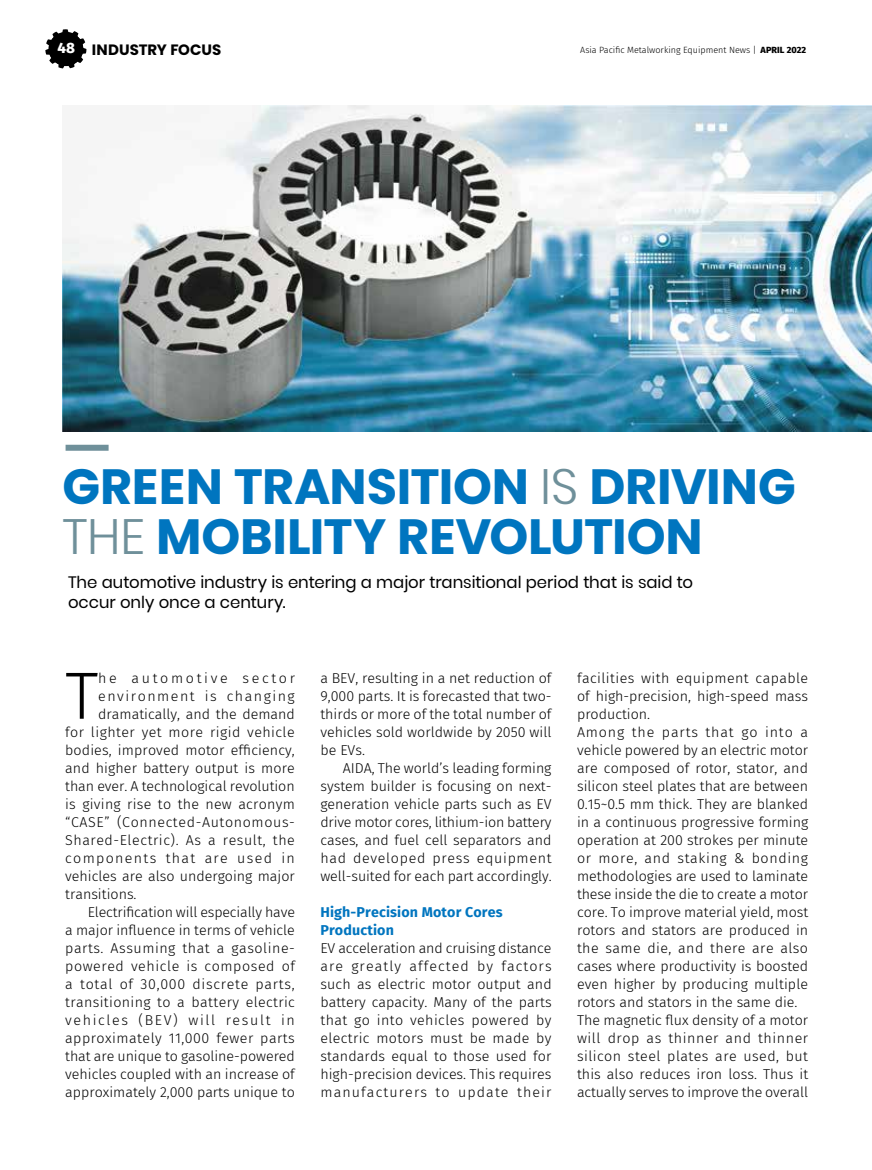
<style>
.page{position:relative;width:872px;height:1170px;background:#fff}
.page>*{position:absolute;margin:0;border:0;box-sizing:border-box;transform-origin:0 0}
.t1{font:300 66.75px "Fira Sans";color:#000}
.t2{font:700 49.5px/49.5px "Poppins";letter-spacing:-.005em;color:#0075bf}
.t3{font:16.5px/19.8px "Poppins";color:#000}
.t4{font:700 15px "Poppins";letter-spacing:.005em;color:#000}
.t5{font:800 15px "Fira Sans";color:#fff}
.t6{font:300 14.25px/18px "Fira Sans";color:#000;text-align:justify}
.t7{font:300 14.25px "Fira Sans";letter-spacing:.04em;color:#000}
.t8{font:700 14.25px/18px "Fira Sans";letter-spacing:.01em;color:#0075bf}
.t9{font:300 14.25px "Fira Sans";letter-spacing:.025em;color:#000}
.t10{font:300 14.25px "Fira Sans";letter-spacing:.03em;color:#000}
.t11{font:300 14.25px "Fira Sans";letter-spacing:.035em;color:#000}
.t12{font:300 14.25px "Fira Sans";letter-spacing:.045em;color:#000}
.t13{font:300 14.25px "Fira Sans";letter-spacing:.05em;color:#000}
.t14{font:300 14.25px "Fira Sans";letter-spacing:.02em;color:#000}
.t15{font:300 14.25px "Fira Sans";letter-spacing:.115em;color:#000}
.t16{font:300 14.25px "Fira Sans";letter-spacing:.095em;color:#000}
.t17{font:300 14.25px "Fira Sans";letter-spacing:.105em;color:#000}
.t18{font:300 14.25px "Fira Sans";letter-spacing:.185em;color:#000}
.t19{font:300 9px "Fira Sans";color:#000}
.s1{font-weight:800}
.s2{font-weight:300;color:#6f909a}
</style>
<div class="page">
<svg style="left:45px;top:29px;width:41px;height:39px"></svg>
<img style="left:63px;top:106px;width:809px;height:326px">
<div style="left:66px;top:444px;width:43px;height:6px;background:#6f909a"></div>
<p class="t5" style="left:57px;top:35px;width:19px">48</p>
<p class="t19" style="left:580px;top:43px;width:227px">Asia Pacific Metalworking Equipment News | <span class="s1">APRIL 2022</span></p>
<p class="t4" style="left:92px;top:41px;width:131px">INDUSTRY FOCUS</p>
<h2 class="t2" style="left:62px;top:462px;width:735px">GREEN TRANSITION <span class="s2">IS</span> DRIVING<br><span class="s2">THE</span> MOBILITY REVOLUTION</h2>
<p class="t3" style="left:68px;top:572px;width:626px">The automotive industry is entering a major transitional period that is said to occur only once a century.</p>
<h1 class="t1" style="left:65px;top:648px;width:35px">T</h1>
<p class="t18" style="left:98px;top:667px;width:198px">he automotive sector</p>
<p class="t17" style="left:98px;top:685px;width:198px">environment is changing</p>
<p class="t6" style="left:98px;top:704px;width:198px">dramatically, and the demand</p>
<p class="t10" style="left:65px;top:721px;width:231px">for lighter yet more rigid vehicle</p>
<p class="t6" style="left:65px;top:740px;width:231px">bodies, improved motor efficiency,</p>
<p class="t6" style="left:65px;top:758px;width:231px">and higher battery output is more</p>
<p class="t6" style="left:65px;top:776px;width:231px">than ever. A technological revolution</p>
<p class="t14" style="left:65px;top:793px;width:231px">is giving rise to the new acronym</p>
<p class="t12" style="left:65px;top:811px;width:231px">“CASE” (Connected-Autonomous-</p>
<p class="t7" style="left:65px;top:829px;width:231px">Shared-Electric). As a result, the</p>
<p class="t16" style="left:65px;top:847px;width:231px">components that are used in</p>
<p class="t6" style="left:65px;top:866px;width:231px">vehicles are also undergoing major</p>
<p class="t6" style="left:65px;top:884px;width:73px">transitions.</p>
<p class="t6" style="left:88px;top:902px;width:209px">Electrification will especially have</p>
<p class="t6" style="left:65px;top:920px;width:231px">a major influence in terms of vehicle</p>
<p class="t7" style="left:65px;top:937px;width:231px">parts. Assuming that a gasoline-</p>
<p class="t7" style="left:65px;top:955px;width:231px">powered vehicle is composed of</p>
<p class="t13" style="left:65px;top:973px;width:231px">a total of 30,000 discrete parts,</p>
<p class="t9" style="left:65px;top:991px;width:231px">transitioning to a battery electric</p>
<p class="t15" style="left:65px;top:1009px;width:231px">vehicles (BEV) will result in</p>
<p class="t11" style="left:65px;top:1027px;width:231px">approximately 11,000 fewer parts</p>
<p class="t6" style="left:65px;top:1046px;width:231px">that are unique to gasoline-powered</p>
<p class="t6" style="left:65px;top:1064px;width:231px">vehicles coupled with an increase of</p>
<p class="t6" style="left:65px;top:1082px;width:231px">approximately 2,000 parts unique to</p>
<p class="t6" style="left:320px;top:668px;width:233px">a BEV, resulting in a net reduction of 9,000 parts. It is forecasted that two&shy;thirds or more of the total number of vehicles sold worldwide by 2050 will be EVs.</p>
<p class="t6" style="left:320px;top:758px;width:233px;text-indent:23px">AIDA, The world’s leading forming system builder is focusing on next&shy;generation vehicle parts such as EV drive motor cores, lithium-ion battery cases, and fuel cell separators and had developed press equipment well-suited for each part accordingly.</p>
<p class="t8" style="left:320px;top:901px;width:184px">High-Precision Motor Cores<br>Production</p>
<p class="t6" style="left:320px;top:938px;width:233px">EV acceleration and cruising distance are greatly affected by factors such as electric motor output and battery capacity. Many of the parts that go into vehicles powered by electric motors must be made by standards equal to those used for high-precision devices. This requires manufacturers to update their</p>
<p class="t6" style="left:577px;top:668px;width:233px;text-align:left">facilities with equipment capable of high-precision, high-speed mass production.<br>Among the parts that go into a vehicle powered by an electric motor are composed of rotor, stator, and silicon steel plates that are between 0.15~0.5 mm thick. They are blanked in a continuous progressive forming operation at 200 strokes per minute or more, and staking &amp; bonding methodologies are used to laminate these inside the die to create a motor core. To improve material yield, most rotors and stators are produced in the same die, and there are also cases where productivity is boosted even higher by producing multiple rotors and stators in the same die.<br>The magnetic flux density of a motor will drop as thinner and thinner silicon steel plates are used, but this also reduces iron loss. Thus it actually serves to improve the overall</p>
</div>
